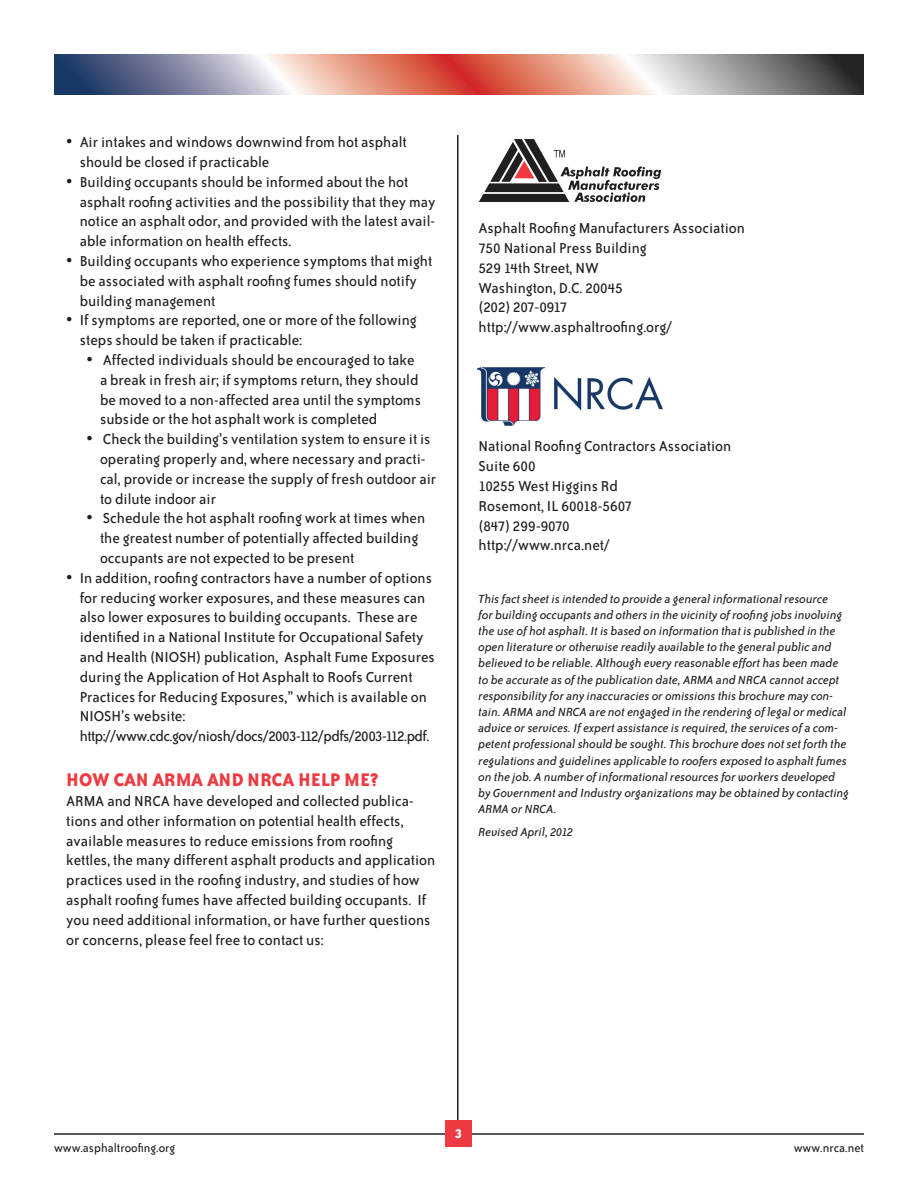
<style>
.page{position:relative;width:918px;height:1188px;background:#fff}
.page>*{position:absolute;margin:0;border:0;box-sizing:border-box;transform-origin:0 0}
.t1{font:700 21px "Bailey Sans ITC";color:#ee3a41}
.t2{font:16.5px/19.8px "Bailey Sans ITC";color:#231f20}
.t3{font:16.5px "Bailey Sans ITC";letter-spacing:-.02em;color:#231f20}
.t4{font:700 15px "Bailey Sans ITC";color:#fff}
.t5{font:italic 13.5px/16.2px "Bailey Sans ITC";color:#231f20}
.t6{font:13.5px "Bailey Sans ITC";color:#231f20}
.s1{font-family:"Times New Roman";font-size:18px}
</style>
<div class="page">
<hr style="left:457px;top:135px;width:2px;height:987px;background:#231f20">
<svg style="left:54px;top:54px;width:810px;height:40px;background:#af8d8d"></svg>
<hr style="left:54px;top:1133px;width:810px;height:2px;background:#231f20">
<div style="left:446px;top:1120px;width:26px;height:28px;background:#ee3a41"></div>
<img style="left:477px;top:367px;width:186px;height:58px">
<svg style="left:479px;top:139px;width:182px;height:63px"></svg>
<p class="t2" style="left:80px;top:133px;width:329px;text-indent:-14px"><span class="s1">•</span> Air intakes and windows downwind from hot asphalt should be closed if practicable</p>
<p class="t2" style="left:80px;top:172px;width:357px;text-indent:-14px"><span class="s1">•</span> Building occupants should be informed about the hot asphalt roofing activities and the possibility that they may notice an asphalt odor, and provided with the latest avail&shy;able information on health effects.</p>
<p class="t2" style="left:80px;top:251px;width:354px;text-indent:-14px"><span class="s1">•</span> Building occupants who experience symptoms that might be associated with asphalt roofing fumes should notify building management</p>
<p class="t2" style="left:80px;top:311px;width:339px;text-indent:-14px"><span class="s1">•</span> If symptoms are reported, one or more of the following steps should be taken if practicable:</p>
<p class="t2" style="left:100px;top:350px;width:323px;text-indent:-14px"><span class="s1">•</span> →Affected individuals should be encouraged to take a break in fresh air; if symptoms return, they should be moved to a non-affected area until the symptoms subside or the hot asphalt work is completed</p>
<p class="t2" style="left:100px;top:430px;width:338px;text-indent:-14px"><span class="s1">•</span> →Check the building’s ventilation system to ensure it is operating properly and, where necessary and practi&shy;cal, provide or increase the supply of fresh outdoor air to dilute indoor air</p>
<p class="t2" style="left:100px;top:509px;width:327px;text-indent:-14px"><span class="s1">•</span> →Schedule the hot asphalt roofing work at times when the greatest number of potentially affected building occupants are not expected to be present</p>
<p class="t2" style="left:80px;top:568px;width:357px;text-indent:-14px"><span class="s1">•</span> In addition, roofing contractors have a number of options for reducing worker exposures, and these measures can also lower exposures to building occupants. These are identified in a National Institute for Occupational Safety and Health (NIOSH) publication, Asphalt Fume Exposures during the Application of Hot Asphalt to Roofs Current Practices for Reducing Exposures,” which is available on NIOSH’s website: http://www.cdc.gov/niosh/docs/2003-112/pdfs/2003-112.pdf.</p>
<p class="t1" style="left:66px;top:768px;width:314px">HOW CAN ARMA AND NRCA HELP ME?</p>
<p class="t2" style="left:66px;top:791px;width:371px">ARMA and NRCA have developed and collected publica&shy;tions and other information on potential health effects, available measures to reduce emissions from roofing kettles, the many different asphalt products and application practices used in the roofing industry, and studies of how asphalt roofing fumes have affected building occupants. If you need additional information, or have further questions or concerns, please feel free to contact us:</p>
<p class="t2" style="left:479px;top:219px;width:268px">Asphalt Roofing Manufacturers Association</p>
<p class="t2" style="left:479px;top:238px;width:170px">750 National Press Building</p>
<p class="t2" style="left:479px;top:258px;width:122px">529 14th Street, NW</p>
<p class="t2" style="left:479px;top:278px;width:146px">Washington, D.C. 20045</p>
<p class="t3" style="left:479px;top:299px;width:90px">(202) 207-0917</p>
<p class="t2" style="left:479px;top:318px;width:195px">http://www.asphaltroofing.org/</p>
<p class="t2" style="left:479px;top:437px;width:254px">National Roofing Contractors Association</p>
<p class="t2" style="left:479px;top:457px;width:59px">Suite 600</p>
<p class="t2" style="left:479px;top:476px;width:141px">10255 West Higgins Rd</p>
<p class="t2" style="left:479px;top:496px;width:155px">Rosemont, IL 60018-5607</p>
<p class="t2" style="left:479px;top:516px;width:92px">(847) 299-9070</p>
<p class="t2" style="left:479px;top:536px;width:133px">http://www.nrca.net/</p>
<p class="t5" style="left:479px;top:591px;width:372px">This fact sheet is intended to provide a general informational resource<br>for building occupants and others in the vicinity of roofing jobs involving the use of hot asphalt. It is based on information that is published in the open literature or otherwise readily available to the general public and believed to be reliable. Although every reasonable effort has been made to be accurate as of the publication date, ARMA and NRCA cannot accept responsibility for any inaccuracies or omissions this brochure may con&shy;tain. ARMA and NRCA are not engaged in the rendering of legal or medical advice or services. If expert assistance is required, the services of a com&shy;petent professional should be sought. This brochure does not set forth the regulations and guidelines applicable to roofers exposed to asphalt fumes on the job. A number of informational resources for workers developed by Government and Industry organizations may be obtained by contacting ARMA or NRCA.</p>
<p class="t5" style="left:479px;top:824px;width:96px">Revised April, 2012</p>
<p class="t4" style="left:455px;top:1126px;width:9px">3</p>
<p class="t6" style="left:54px;top:1140px;width:123px">www.asphaltroofing.org</p>
<p class="t6" style="left:794px;top:1140px;width:72px">www.nrca.net</p>
</div>
